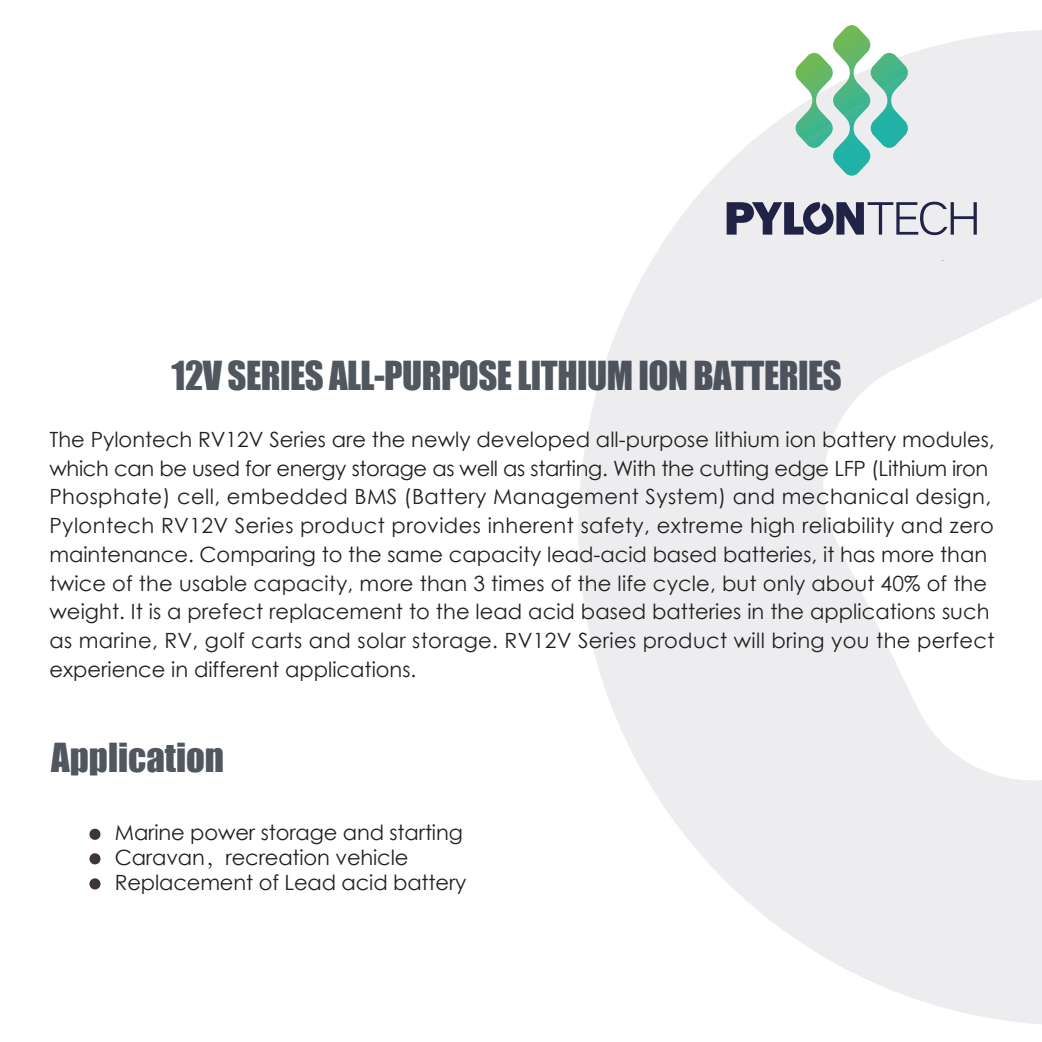
<style>
.page{position:relative;width:1042px;height:1042px;background:#fff}
.page>*{position:absolute;margin:0;border:0;box-sizing:border-box;transform-origin:0 0}
.t1{font:91.88px "Century Gothic";color:#3f3538}
.t2{font:36.75px "Impact";letter-spacing:-.015em;color:#51575f}
.t3{font:21px/28.7px "Century Gothic";letter-spacing:.005em;color:#231f20}
.s1{font-family:"Adobe Song Std";font-weight:300}
</style>
<div class="page">
<svg style="left:578px;top:30px;width:464px;height:994px;fill:#ededf0"></svg>
<svg style="left:785px;top:25px;width:123px;height:151px"></svg>
<svg style="left:726px;top:202px;width:251px;height:33px;background:#9394a5"></svg>
<h2 class="t2" style="left:172px;top:347px;width:671px">12V SERIES ALL-PURPOSE LITHIUM ION BATTERIES</h2>
<p class="t3" style="left:49px;top:425px;width:946px">The Pylontech RV12V Series are the newly developed all-purpose lithium ion battery modules, which can be used for energy storage as well as starting. With the cutting edge LFP (Lithium iron Phosphate) cell, embedded BMS (Battery Management System) and mechanical design, Pylontech RV12V Series product provides inherent safety, extreme high reliability and zero maintenance. Comparing to the same capacity lead-acid based batteries, it has more than twice of the usable capacity, more than 3 times of the life cycle, but only about 40% of the weight. It is a prefect replacement to the lead acid based batteries in the applications such as marine, RV, golf carts and solar storage. RV12V Series product will bring you the perfect experience in different applications.</p>
<h2 class="t2" style="left:51px;top:729px;width:174px">Application</h2>
<h1 class="t1" style="left:81px;top:766px;width:27px">...</h1>
<p class="t3" style="left:115px;top:819px;width:353px;line-height:25.2px">Marine power storage and starting<br>Caravan<span class="s1">，</span>recreation vehicle<br>Replacement of Lead acid battery</p>
</div>
